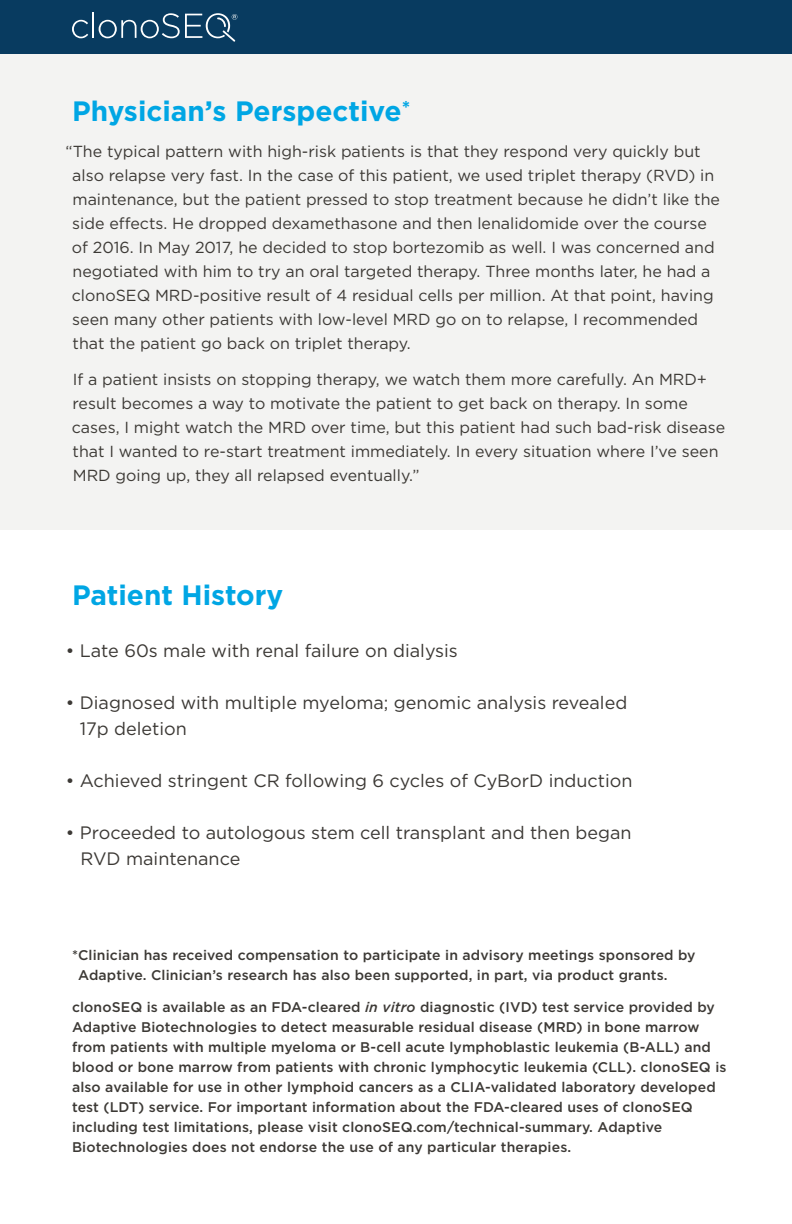
<style>
.page{position:relative;width:792px;height:1224px;background:#fff}
.page>*{position:absolute;margin:0;border:0;box-sizing:border-box;transform-origin:0 0}
.Header_3{font:700 28px "Gotham";color:#00a6e4}
.Body_Copy{font:18px/26px "Gotham";color:#3c3935}
.Body_Copy-2{font:16px/24px "Gotham";color:#3c3935}
.captions{font:500 14px/20px "Gotham";letter-spacing:.01em;color:#3c3935}
.s1{font-style:italic}
</style>
<div class="page">
<div style="left:0;top:0;width:792px;height:54px;background:#083b60"></div>
<svg style="left:72px;top:20px;width:16px;height:18px"></svg>
<hr style="left:92px;top:13px;width:2px;height:25px;background:#fff">
<svg style="left:99px;top:13px;width:138px;height:29px"></svg>
<div style="left:0;top:54px;width:792px;height:476px;background:#f3f3f2"></div>
<p class="Header_3" style="left:72px;top:95px;width:340px">Physician’s Perspective<sup>*</sup></p>
<p class="Body_Copy-2" style="left:72px;top:139px;width:650px;text-indent:-6px">“The typical pattern with high-risk patients is that they respond very quickly but also relapse very fast. In the case of this patient, we used triplet therapy (RVD) in maintenance, but the patient pressed to stop treatment because he didn’t like the side effects. He dropped dexamethasone and then lenalidomide over the course of 2016. In May 2017, he decided to stop bortezomib as well. I was concerned and negotiated with him to try an oral targeted therapy. Three months later, he had a clonoSEQ MRD-positive result of 4 residual cells per million. At that point, having seen many other patients with low-level MRD go on to relapse, I recommended that the patient go back on triplet therapy.</p>
<p class="Body_Copy-2" style="left:72px;top:367px;width:655px">If a patient insists on stopping therapy, we watch them more carefully. An MRD+ result becomes a way to motivate the patient to get back on therapy. In some cases, I might watch the MRD over time, but this patient had such bad-risk disease that I wanted to re-start treatment immediately. In every situation where I’ve seen MRD going up, they all relapsed eventually.”</p>
<p class="Header_3" style="left:72px;top:579px;width:213px">Patient History</p>
<p class="Body_Copy" style="left:66px;top:637px;width:394px">• Late 60s male with renal failure on dialysis</p>
<p class="Body_Copy" style="left:80px;top:689px;width:549px;text-indent:-14px">• Diagnosed with multiple myeloma; genomic analysis revealed<br>17p deletion</p>
<p class="Body_Copy" style="left:66px;top:767px;width:568px">• Achieved stringent CR following 6 cycles of CyBorD induction</p>
<p class="Body_Copy" style="left:80px;top:819px;width:553px;text-indent:-15px">• Proceeded to autologous stem cell transplant and then began<br>RVD maintenance</p>
<p class="captions" style="left:78px;top:945px;width:619px;text-indent:-6px">*Clinician has received compensation to participate in advisory meetings sponsored by<br>Adaptive. Clinician’s research has also been supported, in part, via product grants.</p>
<p class="captions" style="left:72px;top:997px;width:656px">clonoSEQ is available as an FDA-cleared <span class="s1">in vitro</span> diagnostic (IVD) test service provided by Adaptive Biotechnologies to detect measurable residual disease (MRD) in bone marrow from patients with multiple myeloma or B-cell acute lymphoblastic leukemia (B-ALL) and blood or bone marrow from patients with chronic lymphocytic leukemia (CLL). clonoSEQ is also available for use in other lymphoid cancers as a CLIA-validated laboratory developed test (LDT) service. For important information about the FDA-cleared uses of clonoSEQ including test limitations, please visit clonoSEQ.com/technical-summary. Adaptive Biotechnologies does not endorse the use of any particular therapies.</p>
</div>
